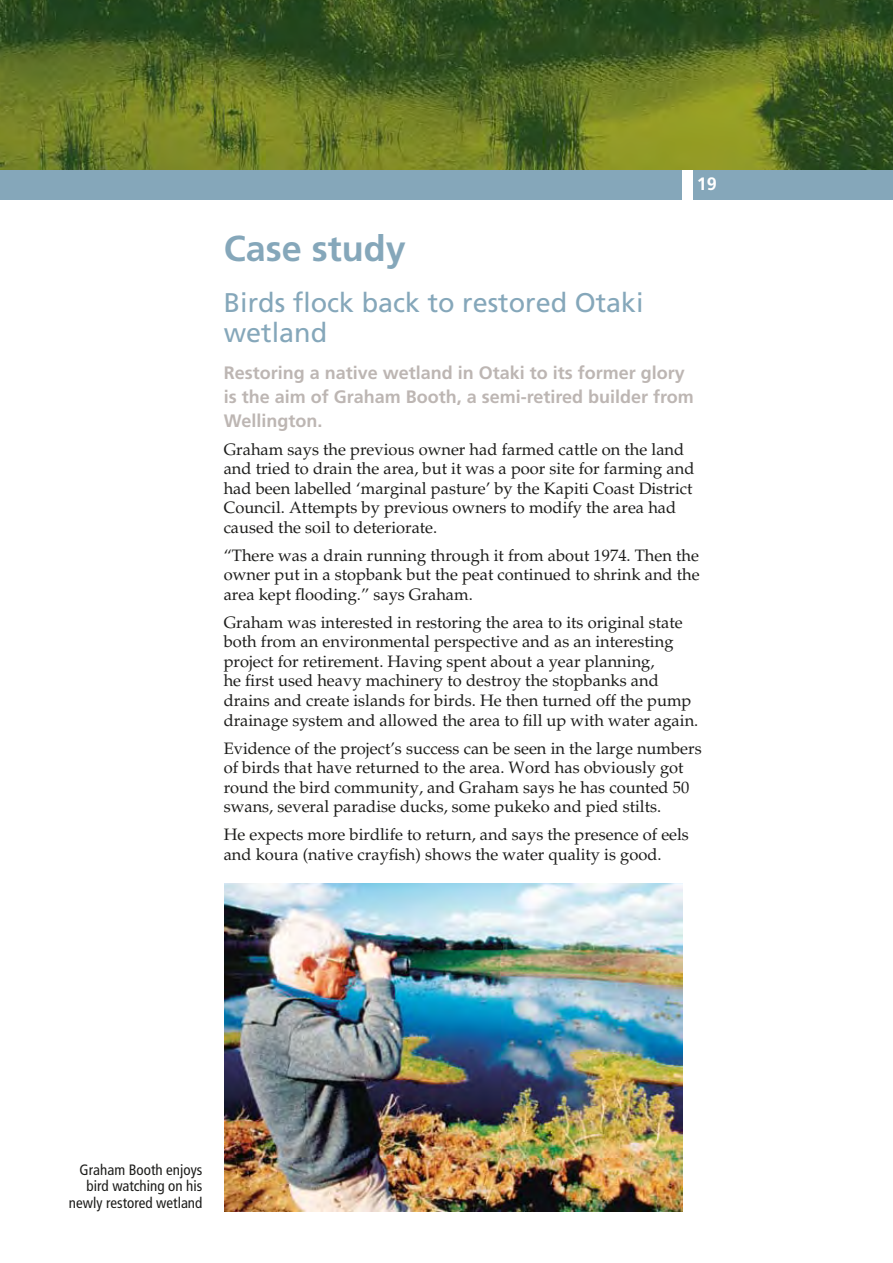
<style>
.page{position:relative;width:893px;height:1263px;background:#fff}
.page>*{position:absolute;margin:0;border:0;box-sizing:border-box;transform-origin:0 0}
.t1{font:700 36px "Frutiger";color:#85a7ba}
.t2{font:27px/30px "Frutiger";color:#85a7ba}
.t3{font:700 18px/24px "Frutiger";color:#bdb6b3}
.t4{font:700 17.85px "Frutiger";color:#fff}
.t5{font:16.5px/19.5px "Palatino";color:#1d1d1b}
.t6{font:condensed 15px/16.5px "Frutiger";color:#1d1d1b;text-align:right}
</style>
<div class="page">
<img style="left:0;top:0;width:893px;height:170px">
<div style="left:0;top:170px;width:893px;height:30px;background:#85a7ba"></div>
<div style="left:682px;top:170px;width:11px;height:31px;background:#fff"></div>
<img style="left:225px;top:883px;width:457px;height:329px">
<p class="t4" style="left:697px;top:173px;width:22px">19</p>
<h1 class="t1" style="left:224px;top:227px;width:184px">Case study</h1>
<h2 class="t2" style="left:224px;top:287px;width:422px">Birds flock back to restored Otaki wetland</h2>
<p class="t3" style="left:224px;top:360px;width:472px">Restoring a native wetland in Otaki to its former glory is the aim of Graham Booth, a semi-retired builder from<br>Wellington.</p>
<p class="t5" style="left:224px;top:440px;width:472px">Graham says the previous owner had farmed cattle on the land and tried to drain the area, but it was a poor site for farming and had been labelled ‘marginal pasture’ by the Kapiti Coast District Council. Attempts by previous owners to modify the area had caused the soil to deteriorate.</p>
<p class="t5" style="left:224px;top:546px;width:477px;text-align:justify">“There was a drain running through it from about 1974. Then the owner put in a stopbank but the peat continued to shrink and the area kept flooding.” says Graham.</p>
<p class="t5" style="left:224px;top:613px;width:476px">Graham was interested in restoring the area to its original state both from an environmental perspective and as an interesting project for retirement. Having spent about a year planning,<br>he first used heavy machinery to destroy the stopbanks and drains and create islands for birds. He then turned off the pump drainage system and allowed the area to fill up with water again.</p>
<p class="t5" style="left:224px;top:738px;width:479px">Evidence of the project’s success can be seen in the large numbers of birds that have returned to the area. Word has obviously got round the bird community, and Graham says he has counted 50 swans, several paradise ducks, some pukeko and pied stilts.</p>
<p class="t5" style="left:224px;top:825px;width:467px">He expects more birdlife to return, and says the presence of eels and koura (native crayfish) shows the water quality is good.</p>
<p class="t6" style="left:69px;top:1161px;width:135px">Graham Booth enjoys bird watching on his newly restored wetland</p>
</div>
